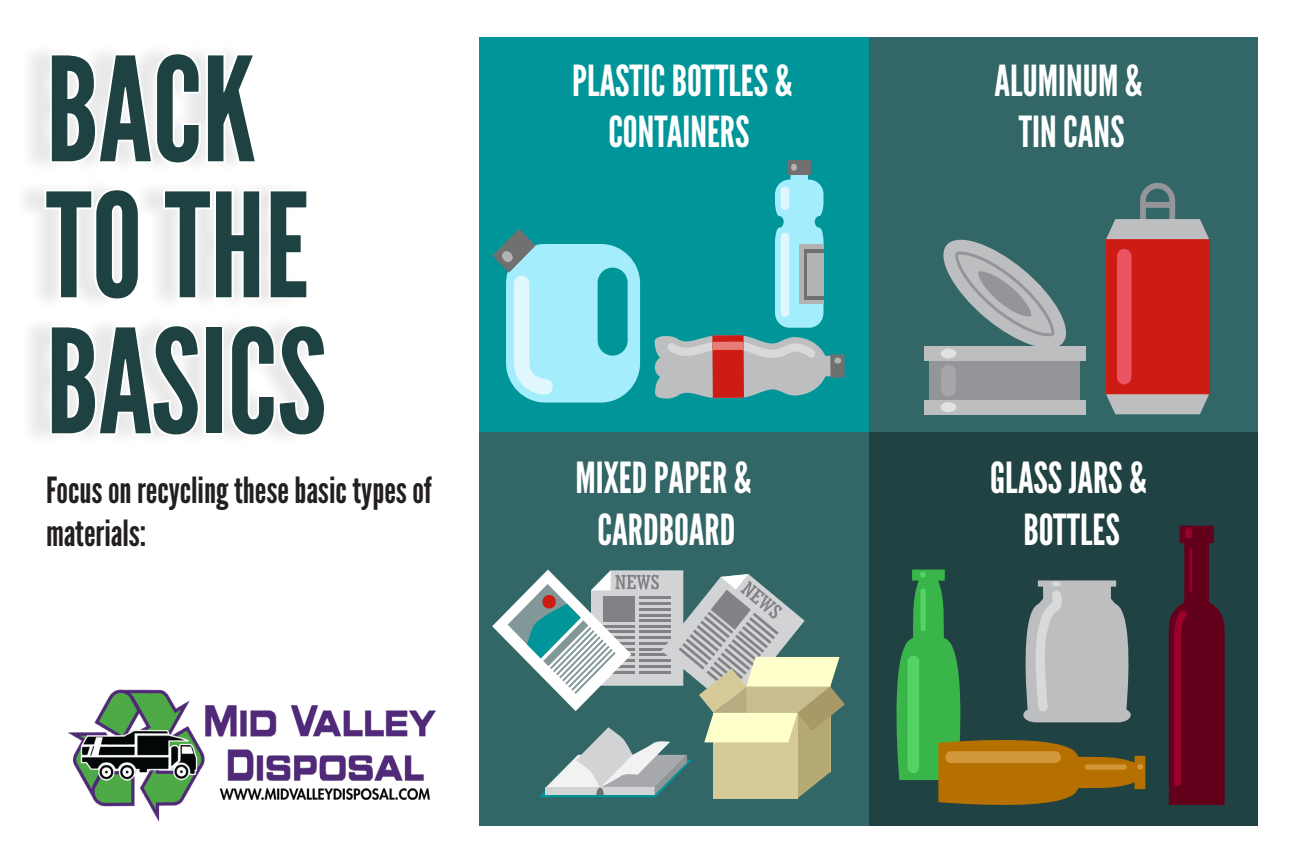
<style>
.page{position:relative;width:1296px;height:864px;background:#fff}
.page>*{position:absolute;margin:0;border:0;box-sizing:border-box;transform-origin:0 0}
.t1{font:144px "League Gothic";color:#1e4141}
.t2{font:42.8px/51.4px "League Gothic";color:#fff;text-align:center}
.t3{font:36px/43.2px "League Gothic";color:#231f20}
</style>
<div class="page">
<div style="left:868px;top:432px;width:390px;height:394px;background:#214242"></div>
<svg style="left:1169px;top:526px;width:56px;height:279px"></svg>
<hr style="left:1190px;top:548px;width:2px;height:44px;background:#99002b">
<div style="left:1185px;top:528px;width:7px;height:10px;background:#99002b;border-radius:4px"></div>
<svg style="left:896px;top:570px;width:249px;height:235px"></svg>
<div style="left:1052px;top:581px;width:9px;height:5px;background:#d8d9db;border-radius:50%"></div>
<div style="left:479px;top:432px;width:390px;height:394px;background:#366"></div>
<svg style="left:494px;top:570px;width:351px;height:228px"></svg>
<div style="left:868px;top:37px;width:389px;height:395px;background:#366"></div>
<div style="left:1106px;top:239px;width:103px;height:155px;background:#cc1c14"></div>
<svg style="left:1106px;top:183px;width:103px;height:57px"></svg>
<svg style="left:1106px;top:394px;width:103px;height:20px;background:#b0b4b5"></svg>
<div style="left:1117px;top:249px;width:14px;height:135px;background:#eb5463;border-radius:7px"></div>
<div style="left:929px;top:351px;width:151px;height:56px;background:#939598"></div>
<div style="left:924px;top:346px;width:162px;height:15px;background:#bcbec0"></div>
<div style="left:924px;top:400px;width:162px;height:14px;background:#bcbec0"></div>
<svg style="left:941px;top:239px;width:125px;height:117px"></svg>
<div style="left:941px;top:365px;width:15px;height:32px;background:#a5a7ab;border-radius:7px"></div>
<div style="left:941px;top:348px;width:15px;height:11px;background:#dfe1e3;border-radius:50%"></div>
<div style="left:941px;top:402px;width:15px;height:10px;background:#dfe1e3;border-radius:50%"></div>
<div style="left:479px;top:37px;width:389px;height:395px;background:#009598"></div>
<svg style="left:494px;top:229px;width:146px;height:174px"></svg>
<svg style="left:775px;top:175px;width:49px;height:153px;background:#91e2f0"></svg>
<div style="left:788px;top:160px;width:23px;height:15px;background:#707070"></div>
<div style="left:791px;top:164px;width:6px;height:7px;background:#b3b3b3;border-radius:3px"></div>
<div style="left:781px;top:187px;width:8px;height:23px;background:#dff7fd;border-radius:4px"></div>
<div style="left:781px;top:233px;width:8px;height:84px;background:#dff7fd;border-radius:4px"></div>
<div style="left:799px;top:244px;width:25px;height:60px;background:#b3b3b3"></div>
<div style="left:804px;top:249px;width:20px;height:51px;background:#707070"></div>
<div style="left:807px;top:253px;width:17px;height:43px;background:#b3b3b3"></div>
<div style="left:830px;top:354px;width:15px;height:24px;background:#707070"></div>
<svg style="left:655px;top:335px;width:188px;height:64px"></svg>
<img style="left:68px;top:689px;width:368px;height:133px">
<div style="left:14px;top:42px;width:303px;height:405px;background:#231f20;opacity:.1"></div>
<svg style="left:48px;top:50px;width:212px;height:116px"></svg>
<svg style="left:42px;top:186px;width:100px;height:116px"></svg>
<svg style="left:161px;top:187px;width:149px;height:114px"></svg>
<svg style="left:48px;top:322px;width:154px;height:116px"></svg>
<div style="left:204px;top:325px;width:20px;height:110px;border:4px solid #fff"></div>
<svg style="left:228px;top:322px;width:89px;height:116px"></svg>
<p class="t1" style="left:46px;top:24px;width:212px">BACK</p>
<p class="t1" style="left:46px;top:160px;width:265px">TO THE</p>
<p class="t1" style="left:46px;top:296px;width:282px">BASICS</p>
<p class="t3" style="left:46px;top:469px;width:388px">Focus on recycling these basic types of materials:</p>
<p class="t2" style="left:572px;top:55px;width:221px">PLASTIC BOTTLES &amp;</p>
<p class="t2" style="left:608px;top:106px;width:143px">CONTAINERS</p>
<p class="t2" style="left:575px;top:453px;width:177px">MIXED PAPER &amp;<br>CARDBOARD</p>
<p class="t2" style="left:994px;top:55px;width:150px">ALUMINUM &amp;<br>TIN CANS</p>
<p class="t2" style="left:990px;top:453px;width:158px">GLASS JARS &amp;<br>BOTTLES</p>
</div>
